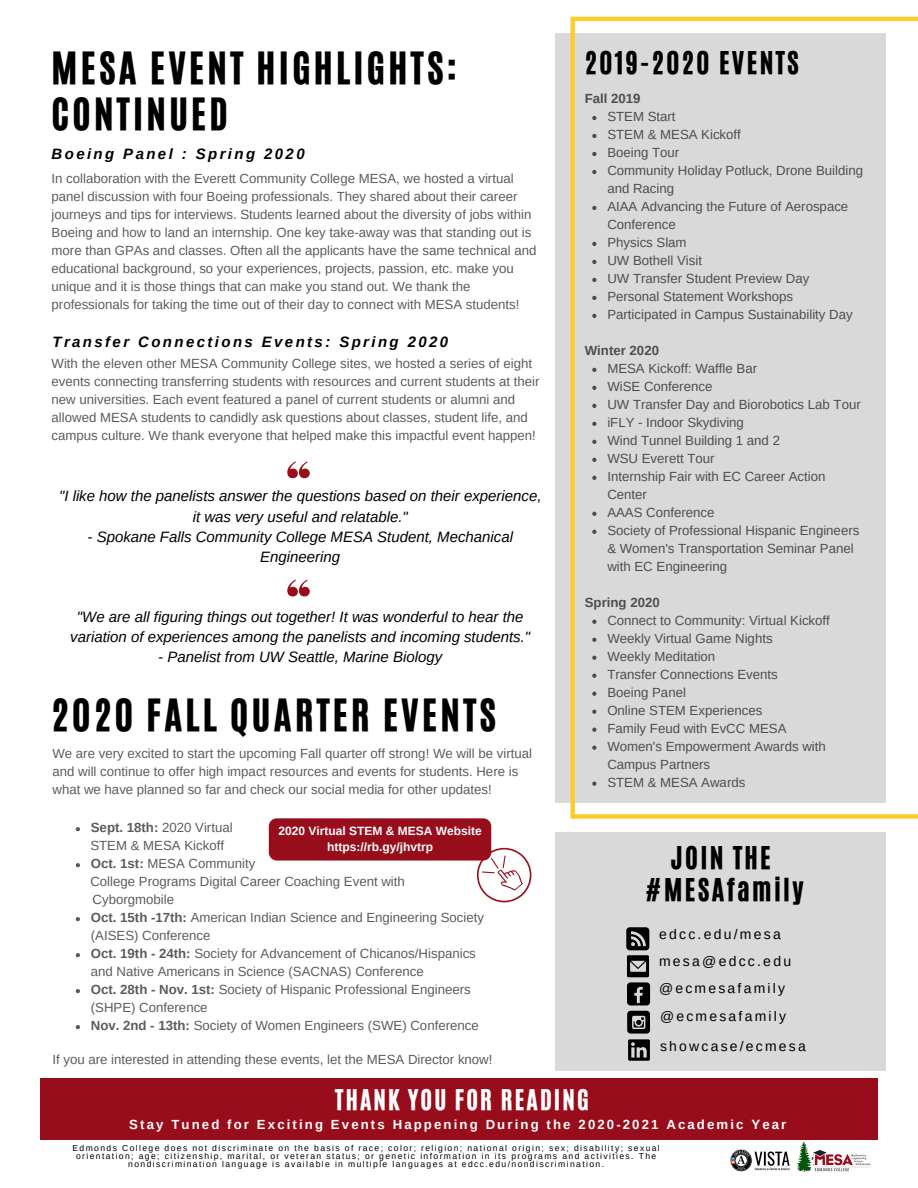
<style>
.page{position:relative;width:918px;height:1188px;background:#fff}
.page>*{position:absolute;margin:0;border:0;box-sizing:border-box;transform-origin:0 0}
.t1{font:37.35px/45.5px "CA Generated";letter-spacing:.09em;color:#000}
.t2{font:26.4px/31.8px "CA Generated";letter-spacing:.09em;color:#000;text-align:center}
.t3{font:24px "CA Generated";letter-spacing:.09em;color:#fff}
.t4{font:italic 15px/20.1px "Arimo";color:#000;text-align:center}
.t5{font:italic 700 15px "Arimo";letter-spacing:.16em;color:#000}
.t6{font:13.95px "Arimo";letter-spacing:.16em;color:#000}
.t7{font:13.2px/18px "Arimo";color:#000}
.t8{font:700 13.2px "Arimo";letter-spacing:.16em;color:#fff}
.t9{font:700 13.2px "Arimo";color:#000}
.t10{font:700 12px/16.5px "Arimo";color:#fff;text-align:center}
.t11{font:8.55px/7.9px "Arimo";letter-spacing:.16em;color:#000;text-align:center}
.s1{font-weight:700}
.s2{color:#fff}
</style>
<div class="page">
<div style="left:556px;top:33px;width:330px;height:769px;background:#d9d9d9"></div>
<div style="left:556px;top:833px;width:330px;height:238px;background:#d9d9d9"></div>
<div style="left:41px;top:1079px;width:837px;height:61px;background:#980d1c"></div>
<div style="left:627px;top:1011px;width:23px;height:23px;background:#000;border-radius:3px"></div>
<svg style="left:632px;top:1016px;width:13px;height:13px"></svg>
<div style="left:628px;top:1039px;width:22px;height:22px;background:#000;border-radius:2px"></div>
<svg style="left:631px;top:1042px;width:16px;height:16px"></svg>
<div style="left:626px;top:927px;width:23px;height:23px;background:#000;border-radius:4px"></div>
<svg style="left:631px;top:931px;width:15px;height:15px"></svg>
<div style="left:627px;top:982px;width:23px;height:23px;background:#000;border-radius:4px"></div>
<svg style="left:634px;top:987px;width:9px;height:16px"></svg>
<div style="left:627px;top:955px;width:22px;height:22px;background:#000"></div>
<svg style="left:630px;top:961px;width:16px;height:11px"></svg>
<img style="left:730px;top:1150px;width:60px;height:22px">
<img style="left:798px;top:1142px;width:73px;height:30px">
<svg style="left:287px;top:462px;width:23px;height:16px"></svg>
<svg style="left:287px;top:580px;width:23px;height:16px"></svg>
<svg style="left:571px;top:17px;width:347px;height:802px"></svg>
<div style="left:269px;top:818px;width:222px;height:43px;background:#980d1c;border-radius:8px"></div>
<svg style="left:477px;top:848px;width:54px;height:54px"></svg>
<svg style="left:76px;top:827px;width:4px;height:4px"></svg>
<svg style="left:76px;top:863px;width:4px;height:4px"></svg>
<svg style="left:76px;top:917px;width:4px;height:4px"></svg>
<svg style="left:76px;top:953px;width:4px;height:4px"></svg>
<svg style="left:76px;top:989px;width:4px;height:4px"></svg>
<svg style="left:76px;top:1025px;width:4px;height:4px"></svg>
<h1 class="t1" style="left:52px;top:46px;width:407px">MESA EVENT HIGHLIGHTS:<br>CONTINUED</h1>
<p class="t5" style="left:52px;top:146px;width:255px">Boeing Panel : Spring 2020</p>
<p class="t7" style="left:52px;top:170px;width:486px">In collaboration with the Everett Community College MESA, we hosted a virtual panel discussion with four Boeing professionals. They shared about their career journeys and tips for interviews. Students learned about the diversity of jobs within Boeing and how to land an internship. One key take-away was that standing out is more than GPAs and classes. Often all the applicants have the same technical and educational background, so your experiences, projects, passion, etc. make you unique and it is those things that can make you stand out. We thank the professionals for taking the time out of their day to connect with MESA students!</p>
<p class="t5" style="left:52px;top:333px;width:397px">Transfer Connections Events: Spring 2020</p>
<p class="t7" style="left:52px;top:354px;width:489px">With the eleven other MESA Community College sites, we hosted a series of eight events connecting transferring students with resources and current students at their new universities. Each event featured a panel of current students or alumni and allowed MESA students to candidly ask questions about classes, student life, and campus culture. We thank everyone that helped make this impactful event happen!</p>
<p class="t4" style="left:59px;top:486px;width:484px">"I like how the panelists answer the questions based on their experience, it was very useful and relatable."</p>
<p class="t4" style="left:88px;top:526px;width:427px">- Spokane Falls Community College MESA Student, Mechanical<br>Engineering</p>
<p class="t4" style="left:70px;top:607px;width:461px">"We are all figuring things out together! It was wonderful to hear the variation of experiences among the panelists and incoming students."</p>
<p class="t4" style="left:158px;top:647px;width:285px">- Panelist from UW Seattle, Marine Biology</p>
<h1 class="t1" style="left:52px;top:692px;width:446px">2020 FALL QUARTER EVENTS</h1>
<p class="t7" style="left:52px;top:744px;width:481px">We are very excited to start the upcoming Fall quarter off strong! We will be virtual and will continue to offer high impact resources and events for students. Here is what we have planned so far and check our social media for other updates!</p>
<p class="t7" style="left:91px;top:819px;width:143px"><span class="s1">Sept. 18th:</span> 2020 Virtual</p>
<p class="t7" style="left:91px;top:855px;width:166px"><span class="s1">Oct. 1st:</span> MESA Community</p>
<p class="t10" style="left:279px;top:823px;width:205px">2020 Virtual STEM &amp; MESA Website https://rb.gy/jhvtrp</p>
<p class="t7" style="left:90px;top:837px;width:135px">STEM &amp; MESA Kickoff</p>
<p class="t7" style="left:72px;top:873px;width:334px;text-indent:18px">College Programs Digital Career Coaching Event with <span class="s2">lllllll</span>Cyborgmobile</p>
<p class="t7" style="left:91px;top:909px;width:395px"><span class="s1">Oct. 15th -17th:</span> American Indian Science and Engineering Society (AISES) Conference<br><span class="s1">Oct. 19th - 24th:</span> Society for Advancement of Chicanos/Hispanics and Native Americans in Science (SACNAS) Conference<br><span class="s1">Oct. 28th - Nov. 1st:</span> Society of Hispanic Professional Engineers (SHPE) Conference<br><span class="s1">Nov. 2nd - 13th:</span> Society of Women Engineers (SWE) Conference</p>
<h2 class="t2" style="left:585px;top:47px;width:216px">2019-2020 EVENTS</h2>
<p class="t9" style="left:585px;top:91px;width:57px">Fall 2019</p>
<p class="t7" style="left:607px;top:108px;width:257px">STEM Start<br>STEM &amp; MESA Kickoff<br>Boeing Tour<br>Community Holiday Potluck, Drone Building and Racing<br>AIAA Advancing the Future of Aerospace<br>Conference<br>Physics Slam<br>UW Bothell Visit<br>UW Transfer Student Preview Day<br>Personal Statement Workshops<br>Participated in Campus Sustainability Day</p>
<p class="t9" style="left:585px;top:343px;width:76px">Winter 2020</p>
<p class="t7" style="left:607px;top:359px;width:255px">MESA Kickoff: Waffle Bar<br>WiSE Conference<br>UW Transfer Day and Biorobotics Lab Tour iFLY - Indoor Skydiving<br>Wind Tunnel Building 1 and 2<br>WSU Everett Tour<br>Internship Fair with EC Career Action<br>Center<br>AAAS Conference<br>Society of Professional Hispanic Engineers &amp; Women's Transportation Seminar Panel with EC Engineering</p>
<p class="t9" style="left:585px;top:595px;width:76px">Spring 2020</p>
<p class="t7" style="left:607px;top:611px;width:224px">Connect to Community: Virtual Kickoff<br>Weekly Virtual Game Nights<br>Weekly Meditation<br>Transfer Connections Events<br>Boeing Panel<br>Online STEM Experiences<br>Family Feud with EvCC MESA<br>Women's Empowerment Awards with<br>Campus Partners<br>STEM &amp; MESA Awards</p>
<h2 class="t2" style="left:645px;top:842px;width:160px">JOIN THE #MESAfamily</h2>
<p class="t6" style="left:659px;top:927px;width:123px">edcc.edu/mesa</p>
<p class="t6" style="left:659px;top:954px;width:134px">mesa@edcc.edu</p>
<p class="t6" style="left:659px;top:980px;width:128px">@ecmesafamily</p>
<p class="t6" style="left:660px;top:1009px;width:128px">@ecmesafamily</p>
<p class="t6" style="left:660px;top:1039px;width:147px">showcase/ecmesa</p>
<p class="t7" style="left:52px;top:1050px;width:442px">If you are interested in attending these events, let the MESA Director know!</p>
<h3 class="t3" style="left:335px;top:1083px;width:255px">THANK YOU FOR READING</h3>
<p class="t8" style="left:129px;top:1117px;width:659px">Stay Tuned for Exciting Events Happening During the 2020-2021 Academic Year</p>
<p class="t11" style="left:72px;top:1144px;width:589px">Edmonds College does not discriminate on the basis of race; color; religion; national origin; sex; disability; sexual orientation; age; citizenship, marital, or veteran status; or genetic information in its programs and activities. The nondiscrimination language is available in multiple languages at edcc.edu/nondiscrimination.</p>
</div>
